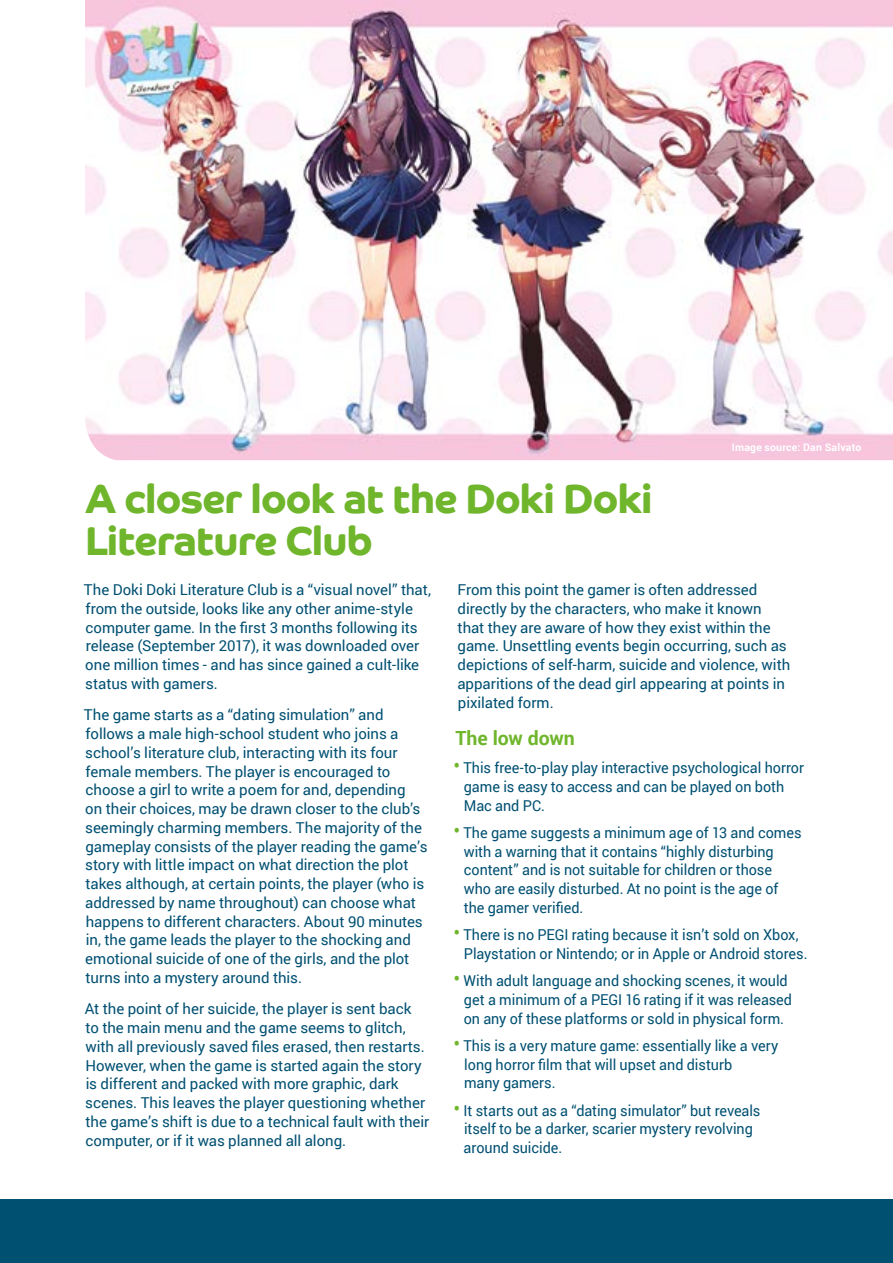
<style>
.page{position:relative;width:893px;height:1263px;background:#fff}
.page>*{position:absolute;margin:0;border:0;box-sizing:border-box;transform-origin:0 0}
.t1{font:40.5px/42px "Co Headline Bd";letter-spacing:-.02em;color:#70b62c}
.t2{font:700 19.5px "Roboto";letter-spacing:-.005em;color:#70b62c}
.t3{font:15px/18.8px "Roboto";letter-spacing:-.005em;color:#005072}
.t4{font:15px/18.8px "Roboto";letter-spacing:-.005em;color:#005072;scale:.96 1}
.t5{font:700 10.5px "Roboto";letter-spacing:.02em;color:#fff}
.s1{font-size:21px;color:#70b62c}
</style>
<div class="page">
<img style="left:85px;top:0;width:808px;height:460px">
<div style="left:0;top:1199px;width:893px;height:64px;background:#005072"></div>
<h1 class="t1" style="left:85px;top:478px;width:569px">A closer look at the Doki Doki<br>Literature Club</h1>
<p class="t5" style="left:732px;top:440px;width:131px">Image source: Dan Salvato</p>
<p class="t3" style="left:84px;top:580px;width:349px">The Doki Doki Literature Club is a “visual novel” that, from the outside, looks like any other anime-style computer game. In the first 3 months following its release (September 2017), it was downloaded over one million times - and has since gained a cult-like status with gamers.</p>
<p class="t3" style="left:84px;top:705px;width:345px">The game starts as a “dating simulation” and follows a male high-school student who joins a school’s literature club, interacting with its four female members. The player is encouraged to choose a girl to write a poem for and, depending<br>on their choices, may be drawn closer to the club’s seemingly charming members. The majority of the gameplay consists of the player reading the game’s story with little impact on what direction the plot takes although, at certain points, the player (who is addressed by name throughout) can choose what happens to different characters. About 90 minutes in, the game leads the player to the shocking and emotional suicide of one of the girls, and the plot turns into a mystery around this.</p>
<p class="t3" style="left:85px;top:999px;width:346px">At the point of her suicide, the player is sent back<br>to the main menu and the game seems to glitch, with all previously saved files erased, then restarts.<br>However, when the game is started again the story is different and packed with more graphic, dark scenes. This leaves the player questioning whether the game’s shift is due to a technical fault with their computer, or if it was planned all along.</p>
<p class="t3" style="left:457px;top:580px;width:334px">From this point the gamer is often addressed directly by the characters, who make it known that they are aware of how they exist within the game. Unsettling events begin occurring, such as depictions of self-harm, suicide and violence, with apparitions of the dead girl appearing at points in pixilated form.</p>
<h2 class="t2" style="left:455px;top:724px;width:121px">The low down</h2>
<p class="t4" style="left:464px;top:758px;width:356px;text-indent:-10px"><span class="s1">•</span> This free-to-play play interactive psychological horror game is easy to access and can be played on both<br>Mac and PC.</p>
<p class="t4" style="left:464px;top:823px;width:353px;text-indent:-11px"><span class="s1">•</span> The game suggests a minimum age of 13 and comes with a warning that it contains “highly disturbing content” and is not suitable for children or those who are easily disturbed. At no point is the age of the gamer verified.</p>
<p class="t4" style="left:464px;top:925px;width:359px;text-indent:-11px"><span class="s1">•</span> There is no PEGI rating because it isn’t sold on Xbox,<br>Playstation or Nintendo; or in Apple or Android stores.</p>
<p class="t4" style="left:464px;top:971px;width:344px;text-indent:-10px"><span class="s1">•</span> With adult language and shocking scenes, it would get a minimum of a PEGI 16 rating if it was released on any of these platforms or sold in physical form.</p>
<p class="t4" style="left:464px;top:1036px;width:329px;text-indent:-11px"><span class="s1">•</span> This is a very mature game: essentially like a very long horror film that will upset and disturb<br>many gamers.</p>
<p class="t4" style="left:464px;top:1100px;width:311px;text-indent:-10px"><span class="s1">•</span> It starts out as a “dating simulator” but reveals itself to be a darker, scarier mystery revolving around suicide.</p>
</div>
